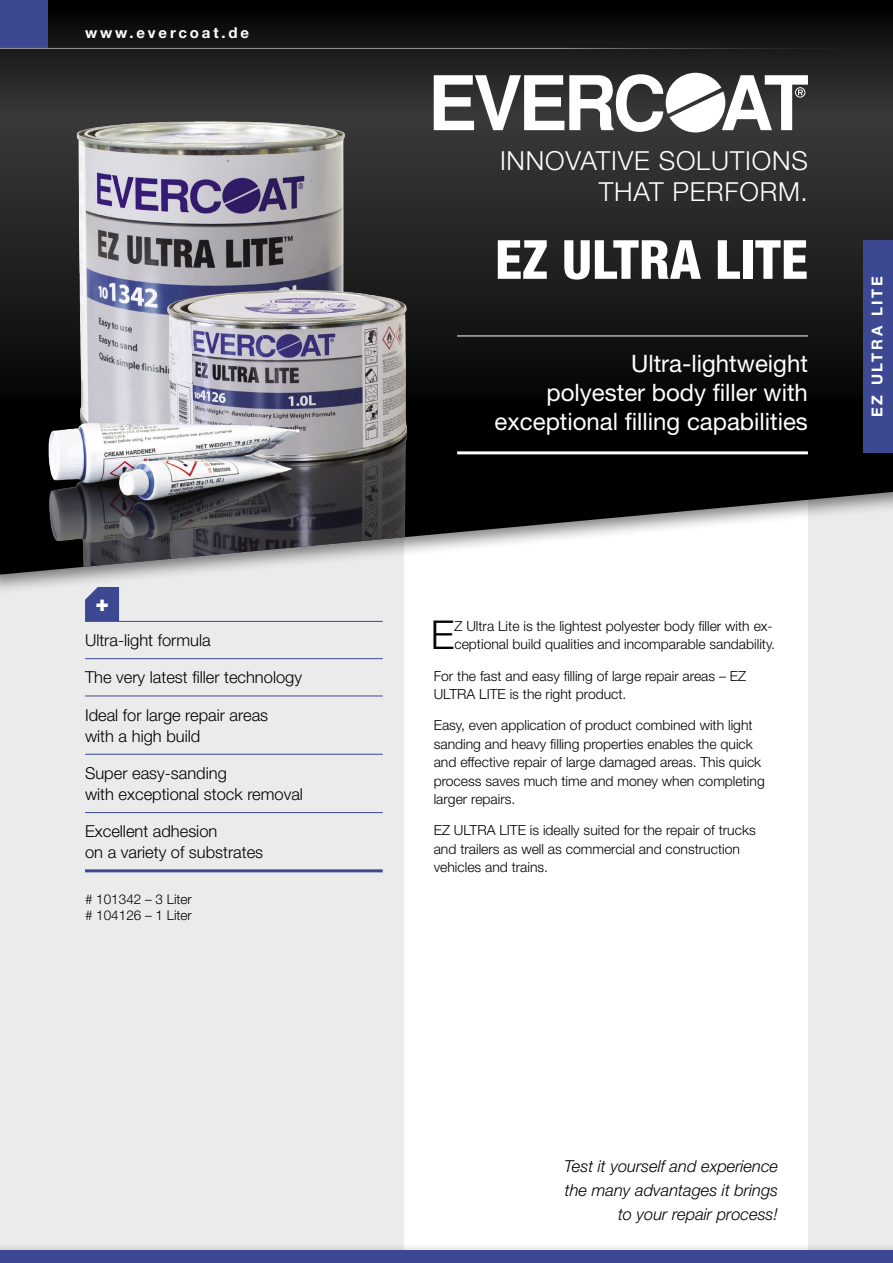
<style>
.page{position:relative;width:893px;height:1263px;background:#ebebeb}
.page>*{position:absolute;margin:0;border:0;box-sizing:border-box;transform-origin:0 0}
.t1{font:800 condensed 54px "Helvetica Neue LT Std";color:#fff}
.t2{font:300 39.75px "Helvetica Neue LT Std";color:#000}
.t3{font:300 26.25px/31.5px "Helvetica Neue LT Std";letter-spacing:.03em;color:#fff;text-align:right}
.t4{font:24px/28.8px "Helvetica Neue LT Std";color:#fff;text-align:right}
.t5{font:900 22.5px "Helvetica Neue LT Std";color:#fff}
.t6{font:300 16.5px/21px "Helvetica Neue LT Std";color:#000}
.t7{font:italic 300 16.5px/24px "Helvetica Neue LT Std";color:#000;text-align:right}
.t8{font:700 15px "Helvetica Neue LT Std";letter-spacing:.185em;color:#fff}
.t9{font:300 13.95px/18.5px "Helvetica Neue LT Std";color:#000}
.t10{font:300 13.5px/16.2px "Helvetica Neue LT Std";color:#000}
</style>
<div class="page">
<div style="left:404px;top:422px;width:404px;height:841px;background:#fff"></div>
<div style="left:0;top:0;width:893px;height:595px;background:#000;opacity:.5"></div>
<svg style="left:0;top:0;width:893px;height:575px"></svg>
<img style="left:32px;top:108px;width:384px;height:464px">
<div style="left:0;top:1242px;width:893px;height:21px;background:#000;opacity:.5"></div>
<div style="left:0;top:1250px;width:893px;height:13px;background:#3c4992"></div>
<hr style="left:457px;top:336px;width:351px;height:1px;background:#fff">
<hr style="left:457px;top:451px;width:351px;height:3px;background:#fff">
<div style="left:0;top:0;width:48px;height:48px;background:#3c4992"></div>
<hr style="left:0;top:48px;width:893px;height:1px;background:#fff">
<hr style="left:85px;top:621px;width:298px;height:1px;background:#3c4992">
<hr style="left:85px;top:658px;width:298px;height:1px;background:#3c4992">
<hr style="left:85px;top:696px;width:298px;height:1px;background:#3c4992">
<hr style="left:85px;top:754px;width:298px;height:1px;background:#3c4992">
<hr style="left:85px;top:812px;width:298px;height:1px;background:#3c4992">
<hr style="left:85px;top:869px;width:298px;height:3px;background:#3c4992">
<svg style="left:85px;top:587px;width:34px;height:34px"></svg>
<div style="left:863px;top:240px;width:30px;height:213px;background:#3c4992"></div>
<svg style="left:434px;top:73px;width:374px;height:59px"></svg>
<p class="t8" style="left:85px;top:23px;width:166px">www.evercoat.de</p>
<h3 class="t5" style="left:96px;top:589px;width:15px">+</h3>
<p class="t6" style="left:85px;top:629px;width:127px">Ultra-light formula</p>
<p class="t6" style="left:85px;top:666px;width:219px">The very latest filler technology</p>
<p class="t6" style="left:85px;top:704px;width:185px">Ideal for large repair areas with a high build</p>
<p class="t6" style="left:85px;top:762px;width:219px">Super easy-sanding<br>with exceptional stock removal</p>
<p class="t6" style="left:85px;top:820px;width:180px">Excellent adhesion<br>on a variety of substrates</p>
<p class="t10" style="left:85px;top:891px;width:108px"># 101342 – 3 Liter # 104126 – 1 Liter</p>
<h3 class="t3" style="left:500px;top:144px;width:309px">INNOVATIVE SOLUTIONS<br>THAT PERFORM.</h3>
<h1 class="t1" style="left:495px;top:226px;width:314px">EZ ULTRA LITE</h1>
<h3 class="t4" style="left:495px;top:349px;width:315px">Ultra-lightweight<br>polyester body filler with exceptional filling capabilities</h3>
<p class="t8" style="left:868px;top:417px;width:142px;rotate:-90deg">EZ ULTRA LITE</p>
<h2 class="t2" style="left:431px;top:611px;width:25px">E</h2>
<p class="t9" style="left:454px;top:616px;width:322px">Z Ultra Lite is the lightest polyester body filler with ex&shy;ceptional build qualities and incomparable sandability.</p>
<p class="t9" style="left:434px;top:666px;width:314px">For the fast and easy filling of large repair areas – EZ<br>ULTRA LITE is the right product.</p>
<p class="t9" style="left:434px;top:716px;width:332px">Easy, even application of product combined with light sanding and heavy filling properties enables the quick and effective repair of large damaged areas. This quick process saves much time and money when completing larger repairs.</p>
<p class="t9" style="left:434px;top:821px;width:323px">EZ ULTRA LITE is ideally suited for the repair of trucks and trailers as well as commercial and construction vehicles and trains.</p>
<p class="t7" style="left:564px;top:1154px;width:215px">Test it yourself and experience the many advantages it brings to your repair process!</p>
</div>
